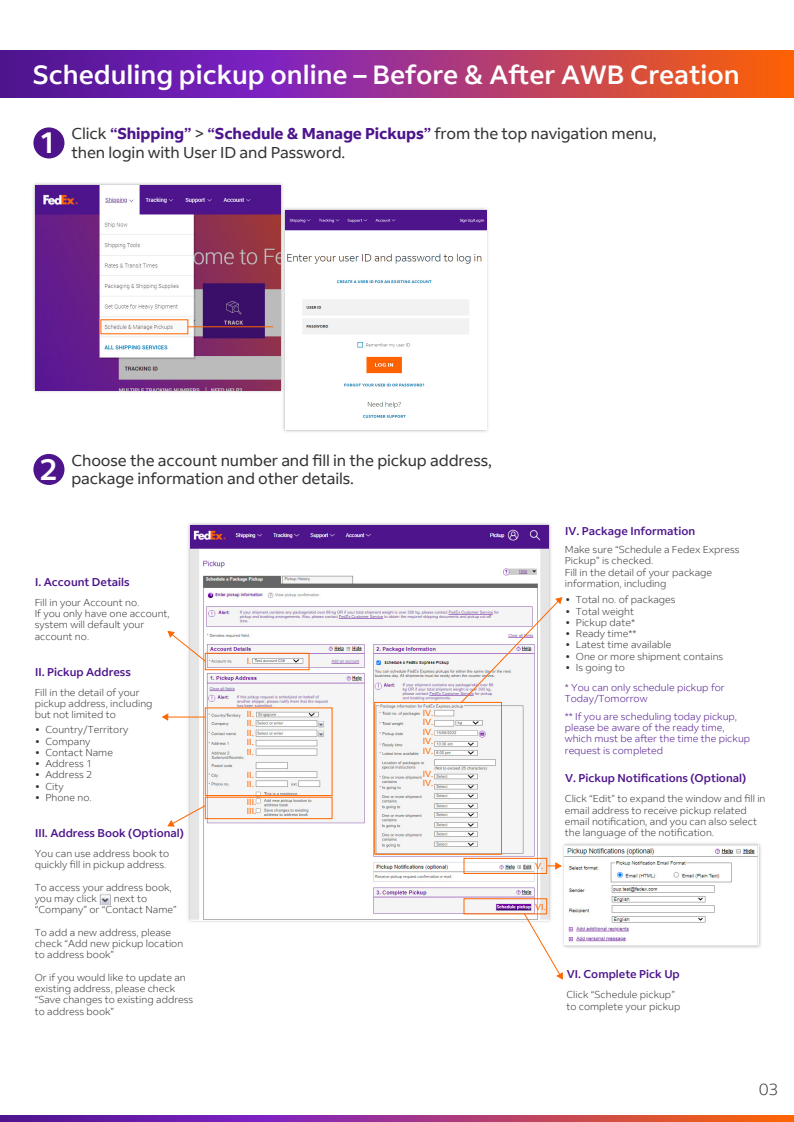
<style>
.page{position:relative;width:794px;height:1122px;background:#fff}
.page>*{position:absolute;margin:0;border:0;box-sizing:border-box;transform-origin:0 0}
.t1{font:500 26.25px "Fed Ex Sans";color:#fff}
.t2{font:300 16.25px "Fed Ex Sans";color:#333}
.t3{font:15.62px/18.8px "Fed Ex Sans";letter-spacing:-.01em;color:#333}
.t4{font:500 11.25px "Fed Ex Sans";color:#4d148c}
.t5{font:300 10px/11.2px "Fed Ex Sans";color:#333}
.t6{font:300 10px/11.2px "Fed Ex Sans";color:#4d148c}
.t7{font:8.75px/9.4px "Fed Ex Sans";color:#f60}
.s1{font-weight:500;color:#4d148c}
.s2{font-weight:700;color:#4d148c}
.s3{font-size:12.5px}
</style>
<div class="page">
<img style="left:283px;top:208px;width:205px;height:224px">
<img style="left:33px;top:183px;width:270px;height:230px">
<img style="left:36px;top:185px;width:244px;height:205px">
<img style="left:285px;top:210px;width:201px;height:219px">
<div style="left:33px;top:127px;width:31px;height:31px;background:#4d148c;border-radius:50%"></div>
<hr style="left:188px;top:326px;width:85px;height:1px;background:#f60">
<svg style="left:0;top:50px;width:793px;height:48px;background:#9f3479"></svg>
<svg style="left:0;top:1115px;width:793px;height:7px;background:#a03679"></svg>
<img style="left:168px;top:523px;width:395px;height:399px">
<img style="left:190px;top:525px;width:358px;height:395px">
<img style="left:541px;top:823px;width:220px;height:125px">
<div style="left:33px;top:454px;width:31px;height:31px;background:#4d148c;border-radius:50%"></div>
<div style="left:205px;top:653px;width:104px;height:17px;border:1px solid #f60"></div>
<div style="left:205px;top:707px;width:127px;height:89px;border:1px solid #f60"></div>
<div style="left:205px;top:797px;width:127px;height:22px;border:1px solid #f60"></div>
<div style="left:463px;top:858px;width:83px;height:16px;border:1px solid #f60"></div>
<div style="left:374px;top:702px;width:127px;height:152px;border:1px solid #f60"></div>
<svg style="left:167px;top:630px;width:40px;height:32px"></svg>
<svg style="left:523px;top:913px;width:40px;height:67px"></svg>
<img style="left:564px;top:845px;width:194px;height:100px">
<svg style="left:460px;top:597px;width:102px;height:106px"></svg>
<svg style="left:162px;top:713px;width:6px;height:8px"></svg>
<hr style="left:166px;top:717px;width:39px;height:1px;background:#f60">
<svg style="left:167px;top:805px;width:39px;height:22px"></svg>
<svg style="left:547px;top:862px;width:14px;height:8px"></svg>
<svg style="left:100px;top:894px;width:10px;height:10px"></svg>
<h1 class="t1" style="left:33px;top:60px;width:708px">Scheduling pickup online – Before &amp; After AWB Creation</h1>
<h3 class="t3" style="left:39px;top:124px;width:619px;text-indent:32px">Click <span class="s1">“</span><span class="s2">Shipping</span><span class="s1">”</span> &gt; <span class="s1">“</span><span class="s2">Schedule &amp; Manage Pickups</span><span class="s1">”</span> from the top navigation menu,<br><sup>1</sup> then login with User ID and Password.</h3>
<h3 class="t3" style="left:40px;top:451px;width:453px;text-indent:32px">Choose the account number and fill in the pickup address,<br><sup>2</sup> package information and other details.</h3>
<p class="t4" style="left:35px;top:575px;width:96px">I. Account Details</p>
<p class="t5" style="left:35px;top:597px;width:136px">Fill in your Account no.<br>If you only have one account, system will default your account no.</p>
<p class="t4" style="left:35px;top:665px;width:97px">II. Pickup Address</p>
<p class="t5" style="left:35px;top:687px;width:119px">Fill in the detail of your pickup address, including but not limited to</p>
<p class="t5" style="left:35px;top:724px;width:95px"><span class="s3">•</span> Country/Territory</p>
<p class="t5" style="left:35px;top:735px;width:57px"><span class="s3">•</span> Company</p>
<p class="t5" style="left:35px;top:747px;width:79px"><span class="s3">•</span> Contact Name</p>
<p class="t5" style="left:35px;top:758px;width:58px"><span class="s3">•</span> Address 1</p>
<p class="t5" style="left:35px;top:769px;width:58px"><span class="s3">•</span> Address 2</p>
<p class="t5" style="left:35px;top:780px;width:30px"><span class="s3">•</span> City</p>
<p class="t5" style="left:35px;top:792px;width:58px"><span class="s3">•</span> Phone no.</p>
<p class="t4" style="left:35px;top:827px;width:150px">III. Address Book (Optional)</p>
<p class="t5" style="left:35px;top:848px;width:136px">You can use address book to quickly fill in pickup address.</p>
<p class="t5" style="left:35px;top:882px;width:138px">To access your address book, you may click</p>
<p class="t5" style="left:35px;top:893px;width:143px;text-indent:79px">next to “Company” or “Contact Name”</p>
<p class="t5" style="left:35px;top:927px;width:150px">To add a new address, please check “Add new pickup location to address book”</p>
<p class="t5" style="left:35px;top:972px;width:160px">Or if you would like to update an existing address, please check “Save changes to existing address to address book”</p>
<p class="t7" style="left:247px;top:656px;width:6px">I.</p>
<p class="t7" style="left:247px;top:709px;width:8px">II.</p>
<p class="t7" style="left:247px;top:719px;width:8px;text-align:justify">II.<br>II.<br>II.<br>II.</p>
<p class="t7" style="left:247px;top:770px;width:8px">II.<br>II.</p>
<p class="t7" style="left:247px;top:797px;width:11px;line-height:9.6px">III.<br>III.</p>
<p class="t7" style="left:422px;top:708px;width:12px">IV.</p>
<p class="t7" style="left:422px;top:717px;width:12px;text-align:justify">IV.<br>IV.<br>IV.<br>IV.</p>
<p class="t7" style="left:422px;top:769px;width:12px">IV.<br>IV.</p>
<p class="t7" style="left:535px;top:861px;width:10px">V.</p>
<p class="t7" style="left:535px;top:902px;width:12px">VI.</p>
<p class="t4" style="left:564px;top:525px;width:132px">IV. Package Information</p>
<p class="t5" style="left:564px;top:544px;width:176px">Make sure “Schedule a Fedex Express<br>Pickup” is checked.<br>Fill in the detail of your package information, including</p>
<p class="t5" style="left:565px;top:594px;width:111px"><span class="s3">•</span> Total no. of packages</p>
<p class="t5" style="left:565px;top:605px;width:70px"><span class="s3">•</span> Total weight</p>
<p class="t5" style="left:565px;top:617px;width:71px"><span class="s3">•</span> Pickup date*</p>
<p class="t5" style="left:565px;top:628px;width:72px"><span class="s3">•</span> Ready time**</p>
<p class="t5" style="left:565px;top:639px;width:107px"><span class="s3">•</span> Latest time available</p>
<p class="t5" style="left:565px;top:650px;width:159px"><span class="s3">•</span> One or more shipment contains</p>
<p class="t5" style="left:565px;top:662px;width:61px"><span class="s3">•</span> Is going to</p>
<p class="t6" style="left:564px;top:682px;width:161px">* You can only schedule pickup for<br>Today/Tomorrow</p>
<p class="t6" style="left:564px;top:711px;width:187px">** If you are scheduling today pickup, please be aware of the ready time, which must be after the time the pickup request is completed</p>
<p class="t5" style="left:564px;top:793px;width:202px">Click “Edit” to expand the window and fill in email address to receive pickup related email notification, and you can also select the language of the notification.</p>
<p class="t4" style="left:564px;top:772px;width:183px">V. Pickup Notifications (Optional)</p>
<p class="t4" style="left:566px;top:968px;width:115px">VI. Complete Pick Up</p>
<p class="t5" style="left:566px;top:989px;width:116px">Click “Schedule pickup” to complete your pickup</p>
<h2 class="t2" style="left:758px;top:1080px;width:21px">03</h2>
</div>
